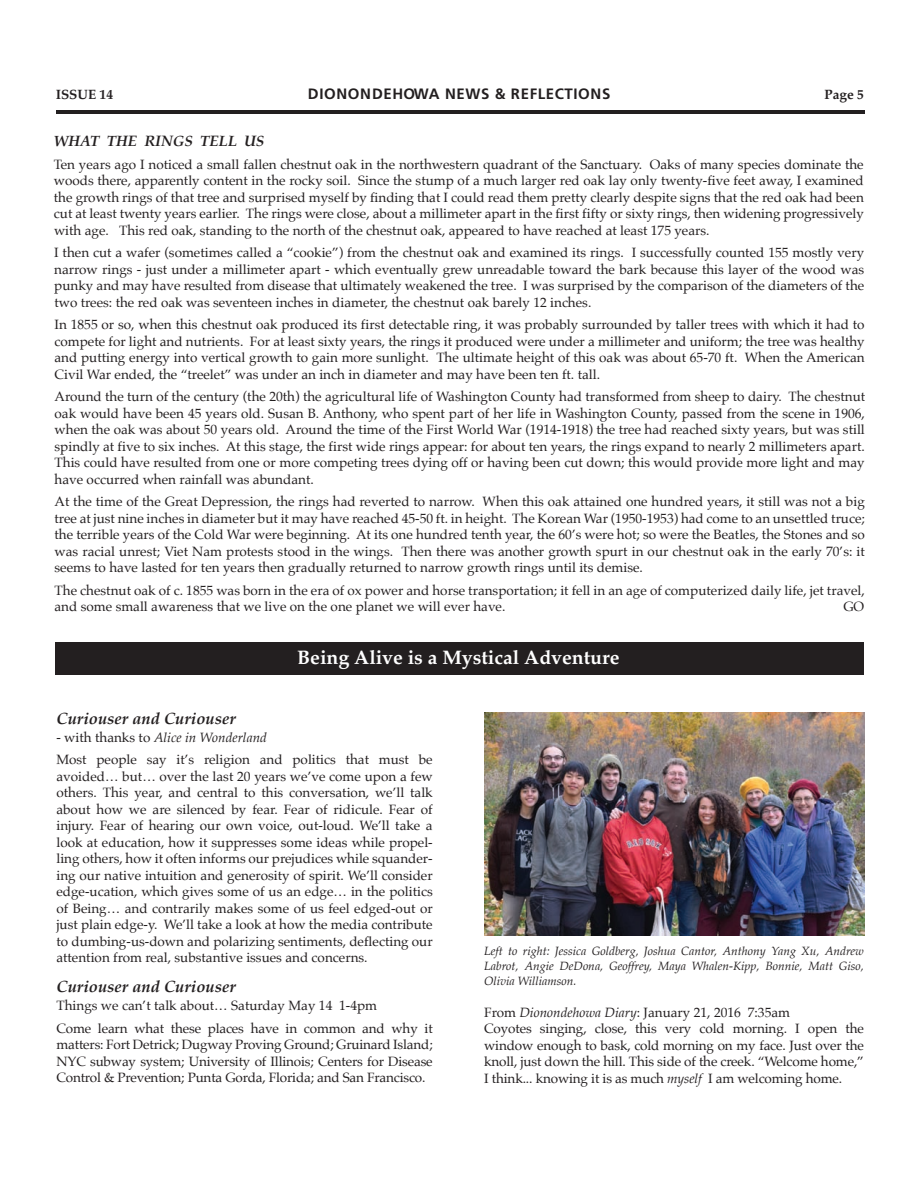
<style>
.page{position:relative;width:918px;height:1188px;background:#fff}
.page>*{position:absolute;margin:0;border:0;box-sizing:border-box;transform-origin:0 0}
.t1{font:700 19.5px "Palatino";color:#fff}
.t2{font:italic 700 16.5px "Palatino";color:#231f20}
.t3{font:700 15px "Frutiger";letter-spacing:.04em;color:#231f20}
.t4{font:italic 700 15px "Palatino";color:#231f20}
.t5{font:13.5px/16.5px "Palatino";color:#231f20;text-align:justify}
.t6{font:700 13.5px "Palatino";color:#231f20}
.t7{font:italic 12px/15px "Palatino";color:#231f20;text-align:justify}
.s1{font-style:italic}
</style>
<div class="page">
<hr style="left:56px;top:111px;width:808px;height:3px;background:#231f20">
<div style="left:55px;top:642px;width:809px;height:33px;background:#231f20"></div>
<img style="left:485px;top:712px;width:379px;height:224px">
<p class="t6" style="left:56px;top:83px;width:59px">ISSUE 14</p>
<p class="t3" style="left:308px;top:85px;width:304px">DIONONDEHOWA NEWS &amp; REFLECTIONS</p>
<p class="t6" style="left:825px;top:83px;width:41px">Page 5</p>
<p class="t4" style="left:54px;top:129px;width:212px">WHAT THE RINGS TELL US</p>
<p class="t5" style="left:54px;top:156px;width:812px">Ten years ago I noticed a small fallen chestnut oak in the northwestern quadrant of the Sanctuary. Oaks of many species dominate the woods there, apparently content in the rocky soil. Since the stump of a much larger red oak lay only twenty-five feet away, I examined the growth rings of that tree and surprised myself by finding that I could read them pretty clearly despite signs that the red oak had been cut at least twenty years earlier. The rings were close, about a millimeter apart in the first fifty or sixty rings, then widening progressively with age. This red oak, standing to the north of the chestnut oak, appeared to have reached at least 175 years.</p>
<p class="t5" style="left:54px;top:244px;width:812px">I then cut a wafer (sometimes called a “cookie”) from the chestnut oak and examined its rings. I successfully counted 155 mostly very narrow rings - just under a millimeter apart - which eventually grew unreadable toward the bark because this layer of the wood was punky and may have resulted from disease that ultimately weakened the tree. I was surprised by the comparison of the diameters of the two trees: the red oak was seventeen inches in diameter, the chestnut oak barely 12 inches.</p>
<p class="t5" style="left:55px;top:316px;width:812px">In 1855 or so, when this chestnut oak produced its first detectable ring, it was probably surrounded by taller trees with which it had to compete for light and nutrients. For at least sixty years, the rings it produced were under a millimeter and uniform; the tree was healthy and putting energy into vertical growth to gain more sunlight. The ultimate height of this oak was about 65-70 ft. When the American Civil War ended, the “treelet” was under an inch in diameter and may have been ten ft. tall.</p>
<p class="t5" style="left:55px;top:388px;width:812px">Around the turn of the century (the 20th) the agricultural life of Washington County had transformed from sheep to dairy. The chestnut oak would have been 45 years old. Susan B. Anthony, who spent part of her life in Washington County, passed from the scene in 1906, when the oak was about 50 years old. Around the time of the First World War (1914-1918) the tree had reached sixty years, but was still spindly at five to six inches. At this stage, the first wide rings appear: for about ten years, the rings expand to nearly 2 millimeters apart.<br>This could have resulted from one or more competing trees dying off or having been cut down; this would provide more light and may have occurred when rainfall was abundant.</p>
<p class="t5" style="left:55px;top:493px;width:812px">At the time of the Great Depression, the rings had reverted to narrow. When this oak attained one hundred years, it still was not a big tree at just nine inches in diameter but it may have reached 45-50 ft. in height. The Korean War (1950-1953) had come to an unsettled truce; the terrible years of the Cold War were beginning. At its one hundred tenth year, the 60’s were hot; so were the Beatles, the Stones and so was racial unrest; Viet Nam protests stood in the wings. Then there was another growth spurt in our chestnut oak in the early 70’s: it seems to have lasted for ten years then gradually returned to narrow growth rings until its demise.</p>
<p class="t5" style="left:55px;top:582px;width:812px">The chestnut oak of c. 1855 was born in the era of ox power and horse transportation; it fell in an age of computerized daily life, jet travel, and some small awareness that we live on the one planet we will ever have.</p>
<p class="t5" style="left:843px;top:598px;width:22px">GO</p>
<p class="t1" style="left:297px;top:640px;width:324px">Being Alive is a Mystical Adventure</p>
<p class="t2" style="left:56px;top:704px;width:181px">Curiouser and Curiouser</p>
<p class="t5" style="left:56px;top:726px;width:378px;line-height:22.5px">- with thanks to <span class="s1">Alice in Wonderland<br></span>Most people say it’s religion and politics that must be</p>
<p class="t5" style="left:56px;top:768px;width:378px">avoided… but… over the last 20 years we’ve come upon a few others. This year, and central to this conversation, we’ll talk about how we are silenced by fear. Fear of ridicule. Fear of injury. Fear of hearing our own voice, out-loud. We’ll take a look at education, how it suppresses some ideas while propel&shy;ling others, how it often informs our prejudices while squander&shy;ing our native intuition and generosity of spirit. We’ll consider edge-ucation, which gives some of us an edge… in the politics of Being… and contrarily makes some of us feel edged-out or just plain edge-y. We’ll take a look at how the media contribute to dumbing-us-down and polarizing sentiments, deflecting our attention from real, substantive issues and concerns.</p>
<p class="t2" style="left:56px;top:973px;width:181px">Curiouser and Curiouser</p>
<p class="t5" style="left:56px;top:994px;width:378px;line-height:22.5px">Things we can’t talk about… Saturday May 14 1-4pm<br>Come learn what these places have in common and why it</p>
<p class="t5" style="left:56px;top:1036px;width:378px">matters: Fort Detrick; Dugway Proving Ground; Gruinard Island; NYC subway system; University of Illinois; Centers for Disease Control &amp; Prevention; Punta Gorda, Florida; and San Francisco.</p>
<p class="t7" style="left:484px;top:943px;width:381px">Left to right: Jessica Goldberg, Joshua Cantor, Anthony Yang Xu, Andrew Labrot, Angie DeDona, Geoffrey, Maya Whalen-Kipp, Bonnie, Matt Giso, Olivia Williamson.</p>
<p class="t5" style="left:484px;top:1004px;width:381px;text-align:left">From <span class="s1">Dionondehowa Diary</span>: January 21, 2016 7:35am<br>Coyotes singing, close, this very cold morning. I open the window enough to bask, cold morning on my face. Just over the knoll, just down the hill. This side of the creek. “Welcome home,” I think... knowing it is as much <span class="s1">myself</span> I am welcoming home.</p>
</div>
